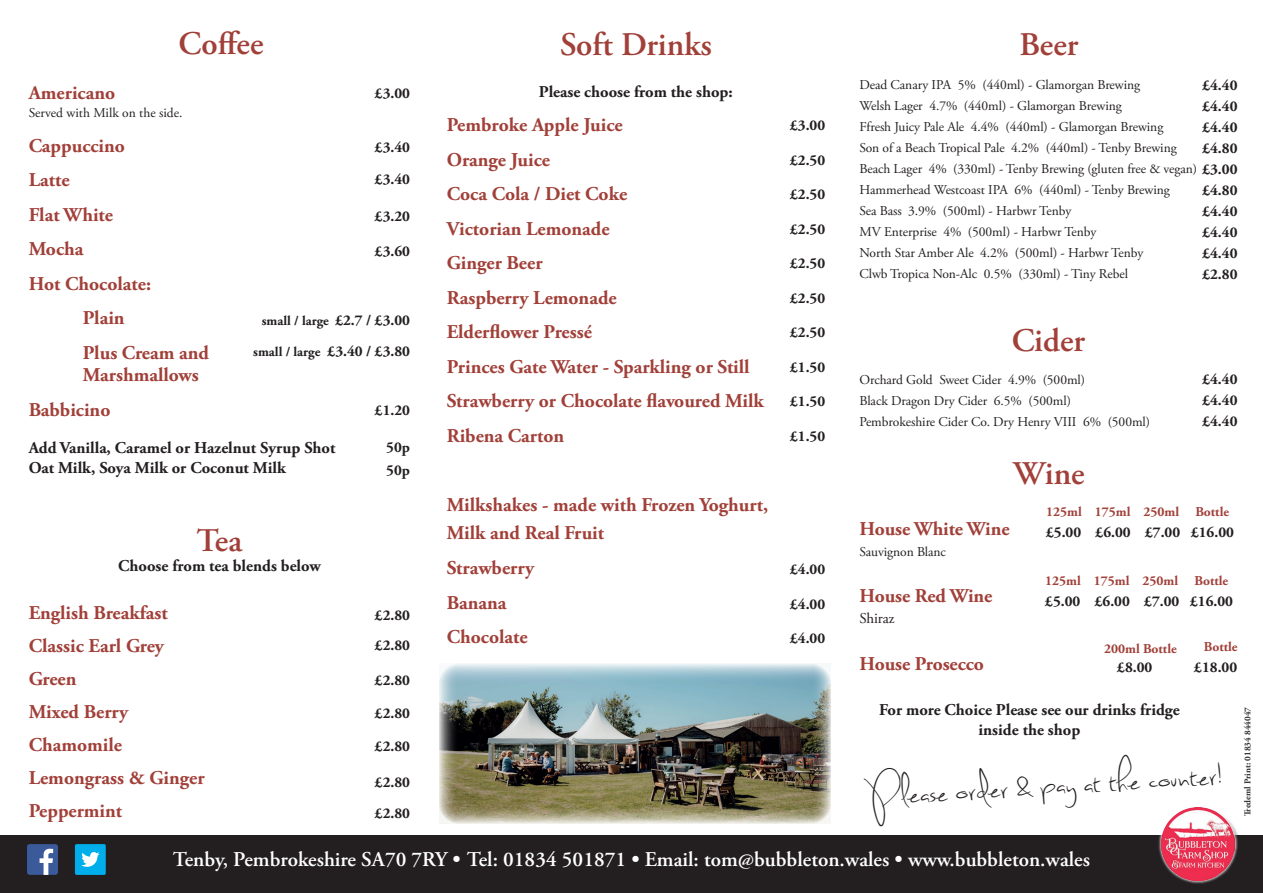
<style>
.page{position:relative;width:1263px;height:893px;background:#fff}
.page>*{position:absolute;margin:0;border:0;box-sizing:border-box;transform-origin:0 0}
.t1{font:42px "Sweetly Broken";color:#231f20}
.t2{font:600 33px "Adobe Garamond Pro";color:#a14039}
.t3{font:600 21px "Adobe Garamond Pro";color:#fff}
.t4{font:700 19.5px "Adobe Garamond Pro";color:#a14039}
.t5{font:700 16.5px/19.8px "Adobe Garamond Pro";color:#231f20;text-align:center}
.t6{font:700 15px "Adobe Garamond Pro";color:#231f20}
.t7{font:15px "Adobe Garamond Pro";letter-spacing:-.005em;color:#231f20}
.t8{font:13.5px "Adobe Garamond Pro";letter-spacing:-.005em;color:#231f20}
.t9{font:700 13.5px "Adobe Garamond Pro";color:#a14039}
.t10{font:700 13.5px "Adobe Garamond Pro";color:#231f20}
.t11{font:700 9px "Adobe Garamond Pro";color:#231f20}
.s1{font-size:15px}
</style>
<div class="page">
<div style="left:0;top:835px;width:1263px;height:58px;background:#231f20"></div>
<div style="left:27px;top:844px;width:31px;height:31px;background:#3b5a9a;border-radius:3px"></div>
<svg style="left:40px;top:849px;width:13px;height:26px"></svg>
<div style="left:75px;top:844px;width:31px;height:31px;background:#00aeeb;border-radius:2px"></div>
<svg style="left:81px;top:852px;width:18px;height:15px"></svg>
<div style="left:1162px;top:808px;width:79px;height:78px;background:#231f20;opacity:.54"></div>
<div style="left:1158px;top:804px;width:80px;height:80px;background:#fff;opacity:.75"></div>
<img style="left:1161px;top:808px;width:73px;height:72px">
<img style="left:439px;top:664px;width:391px;height:159px">
<p class="t2" style="left:179px;top:24px;width:87px">Coffee</p>
<p class="t2" style="left:1019px;top:25px;width:61px">Beer</p>
<p class="t2" style="left:560px;top:25px;width:153px">Soft Drinks</p>
<p class="t5" style="left:539px;top:82px;width:196px">Please choose from the shop:</p>
<p class="t4" style="left:447px;top:114px;width:177px">Pembroke Apple Juice</p>
<p class="t4" style="left:447px;top:148px;width:105px">Orange Juice</p>
<p class="t4" style="left:447px;top:183px;width:182px">Coca Cola / Diet Coke</p>
<p class="t4" style="left:447px;top:217px;width:164px">Victorian Lemonade</p>
<p class="t4" style="left:447px;top:252px;width:97px">Ginger Beer</p>
<p class="t4" style="left:447px;top:286px;width:171px">Raspberry Lemonade</p>
<p class="t4" style="left:447px;top:321px;width:147px">Elderflower Pressé</p>
<p class="t4" style="left:447px;top:355px;width:304px">Princes Gate Water - Sparkling or Still</p>
<p class="t4" style="left:447px;top:390px;width:319px">Strawberry or Chocolate flavoured Milk</p>
<p class="t4" style="left:447px;top:424px;width:119px">Ribena Carton</p>
<p class="t8" style="left:859px;top:77px;width:282px">Dead Canary IPA 5% (440ml) - Glamorgan Brewing</p>
<p class="t8" style="left:859px;top:98px;width:264px">Welsh Lager 4.7% (440ml) - Glamorgan Brewing</p>
<p class="t8" style="left:859px;top:119px;width:305px">Ffresh Juicy Pale Ale 4.4% (440ml) - Glamorgan Brewing</p>
<p class="t8" style="left:859px;top:140px;width:319px">Son of a Beach Tropical Pale 4.2% (440ml) - Tenby Brewing</p>
<p class="t8" style="left:859px;top:161px;width:339px">Beach Lager 4% (330ml) - Tenby Brewing (gluten free &amp; vegan)</p>
<p class="t8" style="left:859px;top:182px;width:312px">Hammerhead Westcoast IPA 6% (440ml) - Tenby Brewing</p>
<p class="t8" style="left:859px;top:203px;width:213px">Sea Bass 3.9% (500ml) - Harbwr Tenby</p>
<p class="t8" style="left:859px;top:224px;width:238px">MV Enterprise 4% (500ml) - Harbwr Tenby</p>
<p class="t8" style="left:859px;top:245px;width:285px">North Star Amber Ale 4.2% (500ml) - Harbwr Tenby</p>
<p class="t8" style="left:859px;top:266px;width:270px">Clwb Tropica Non-Alc 0.5% (330ml) - Tiny Rebel</p>
<p class="t6" style="left:1202px;top:77px;width:37px">£4.40</p>
<p class="t6" style="left:1202px;top:98px;width:37px">£4.40</p>
<p class="t6" style="left:1202px;top:119px;width:37px">£4.40</p>
<p class="t6" style="left:1202px;top:140px;width:37px">£4.80</p>
<p class="t6" style="left:1202px;top:161px;width:37px">£3.00</p>
<p class="t6" style="left:1202px;top:182px;width:37px">£4.80</p>
<p class="t6" style="left:1202px;top:203px;width:37px">£4.40</p>
<p class="t6" style="left:1202px;top:224px;width:37px">£4.40</p>
<p class="t6" style="left:1202px;top:245px;width:37px">£4.40</p>
<p class="t6" style="left:1202px;top:266px;width:37px">£2.80</p>
<p class="t4" style="left:29px;top:82px;width:88px">Americano</p>
<p class="t8" style="left:29px;top:105px;width:155px">Served with Milk on the side.</p>
<p class="t4" style="left:29px;top:134px;width:98px">Cappuccino</p>
<p class="t4" style="left:29px;top:169px;width:42px">Latte</p>
<p class="t4" style="left:29px;top:203px;width:86px">Flat White</p>
<p class="t4" style="left:29px;top:238px;width:56px">Mocha</p>
<p class="t4" style="left:29px;top:272px;width:124px">Hot Chocolate:</p>
<p class="t4" style="left:83px;top:307px;width:43px">Plain</p>
<p class="t4" style="left:83px;top:341px;width:128px">Plus Cream and</p>
<p class="t4" style="left:83px;top:364px;width:118px">Marshmallows</p>
<p class="t4" style="left:29px;top:398px;width:83px">Babbicino</p>
<p class="t5" style="left:29px;top:439px;width:308px">Add Vanilla, Caramel or Hazelnut Syrup Shot</p>
<p class="t5" style="left:29px;top:458px;width:259px">Oat Milk, Soya Milk or Coconut Milk</p>
<p class="t6" style="left:375px;top:85px;width:37px">£3.00</p>
<p class="t6" style="left:790px;top:117px;width:37px">£3.00</p>
<p class="t6" style="left:790px;top:151px;width:37px">£2.50</p>
<p class="t6" style="left:790px;top:186px;width:37px">£2.50</p>
<p class="t6" style="left:790px;top:220px;width:37px">£2.50</p>
<p class="t6" style="left:790px;top:255px;width:37px">£2.50</p>
<p class="t6" style="left:790px;top:289px;width:37px">£2.50</p>
<p class="t6" style="left:790px;top:324px;width:37px">£2.50</p>
<p class="t6" style="left:790px;top:358px;width:37px">£1.50</p>
<p class="t6" style="left:790px;top:393px;width:37px">£1.50</p>
<p class="t6" style="left:790px;top:427px;width:37px">£1.50</p>
<p class="t6" style="left:375px;top:139px;width:37px">£3.40</p>
<p class="t6" style="left:375px;top:170px;width:37px">£3.40</p>
<p class="t6" style="left:375px;top:208px;width:37px">£3.20</p>
<p class="t6" style="left:375px;top:242px;width:37px">£3.60</p>
<p class="t10" style="left:262px;top:312px;width:150px">small / large <span class="s1">£2.7 / £3.00</span></p>
<p class="t10" style="left:253px;top:344px;width:158px">small / large <span class="s1">£3.40 / £3.80</span></p>
<p class="t2" style="left:1012px;top:321px;width:75px">Cider</p>
<p class="t6" style="left:1202px;top:371px;width:37px">£4.40</p>
<p class="t6" style="left:1202px;top:392px;width:37px">£4.40</p>
<p class="t6" style="left:1202px;top:413px;width:37px">£4.40</p>
<p class="t8" style="left:859px;top:371px;width:227px">Orchard Gold Sweet Cider 4.9% (500ml)</p>
<p class="t8" style="left:859px;top:392px;width:213px">Black Dragon Dry Cider 6.5% (500ml)</p>
<p class="t8" style="left:859px;top:414px;width:292px">Pembrokeshire Cider Co. Dry Henry VIII 6% (500ml)</p>
<p class="t6" style="left:375px;top:401px;width:37px">£1.20</p>
<p class="t6" style="left:386px;top:439px;width:25px">50p</p>
<p class="t6" style="left:386px;top:461px;width:25px">50p</p>
<p class="t2" style="left:1013px;top:454px;width:73px">Wine</p>
<p class="t2" style="left:196px;top:522px;width:47px">Tea</p>
<p class="t5" style="left:118px;top:556px;width:204px">Choose from tea blends below</p>
<p class="t4" style="left:29px;top:602px;width:141px">English Breakfast</p>
<p class="t4" style="left:29px;top:635px;width:137px">Classic Earl Grey</p>
<p class="t4" style="left:29px;top:668px;width:49px">Green</p>
<p class="t4" style="left:29px;top:701px;width:101px">Mixed Berry</p>
<p class="t4" style="left:29px;top:734px;width:95px">Chamomile</p>
<p class="t4" style="left:29px;top:767px;width:177px">Lemongrass &amp; Ginger</p>
<p class="t4" style="left:29px;top:800px;width:95px">Peppermint</p>
<p class="t6" style="left:375px;top:607px;width:37px">£2.80</p>
<p class="t6" style="left:375px;top:637px;width:37px">£2.80</p>
<p class="t6" style="left:375px;top:671px;width:37px">£2.80</p>
<p class="t6" style="left:375px;top:704px;width:37px">£2.80</p>
<p class="t6" style="left:375px;top:737px;width:37px">£2.80</p>
<p class="t6" style="left:375px;top:773px;width:37px">£2.80</p>
<p class="t6" style="left:375px;top:805px;width:37px">£2.80</p>
<p class="t4" style="left:447px;top:493px;width:323px">Milkshakes - made with Frozen Yoghurt,</p>
<p class="t4" style="left:447px;top:522px;width:159px">Milk and Real Fruit</p>
<p class="t4" style="left:447px;top:556px;width:89px">Strawberry</p>
<p class="t4" style="left:447px;top:591px;width:61px">Banana</p>
<p class="t4" style="left:447px;top:625px;width:82px">Chocolate</p>
<p class="t6" style="left:790px;top:561px;width:37px">£4.00</p>
<p class="t6" style="left:790px;top:595px;width:37px">£4.00</p>
<p class="t6" style="left:790px;top:630px;width:37px">£4.00</p>
<p class="t9" style="left:1046px;top:503px;width:184px">125ml 175ml 250ml Bottle</p>
<p class="t6" style="left:1046px;top:523px;width:189px">£5.00 £6.00 £7.00 £16.00</p>
<p class="t9" style="left:1045px;top:572px;width:184px">125ml 175ml 250ml Bottle</p>
<p class="t6" style="left:1045px;top:592px;width:189px">£5.00 £6.00 £7.00 £16.00</p>
<p class="t9" style="left:1104px;top:641px;width:74px">200ml Bottle</p>
<p class="t6" style="left:1117px;top:659px;width:37px">£8.00</p>
<p class="t4" style="left:859px;top:517px;width:152px">House White Wine</p>
<p class="t8" style="left:859px;top:543px;width:88px">Sauvignon Blanc</p>
<p class="t4" style="left:859px;top:585px;width:134px">House Red Wine</p>
<p class="t7" style="left:859px;top:610px;width:37px">Shiraz</p>
<p class="t4" style="left:859px;top:652px;width:126px">House Prosecco</p>
<p class="t5" style="left:879px;top:700px;width:302px">For more Choice Please see our drinks fridge inside the shop</p>
<p class="t9" style="left:1204px;top:639px;width:35px">Bottle</p>
<p class="t6" style="left:1194px;top:659px;width:44px">£18.00</p>
<p class="t11" style="left:1242px;top:816px;width:111px;rotate:-90deg">Tredeml Print: 01834 844047</p>
<p class="t1" style="left:867px;top:767px;width:355px;rotate:-4deg">P lease order &amp; pay at the counter!</p>
<p class="t3" style="left:173px;top:847px;width:919px">Tenby, Pembrokeshire SA70 7RY • Tel: 01834 501871 • Email: tom@bubbleton.wales • www.bubbleton.wales</p>
</div>
